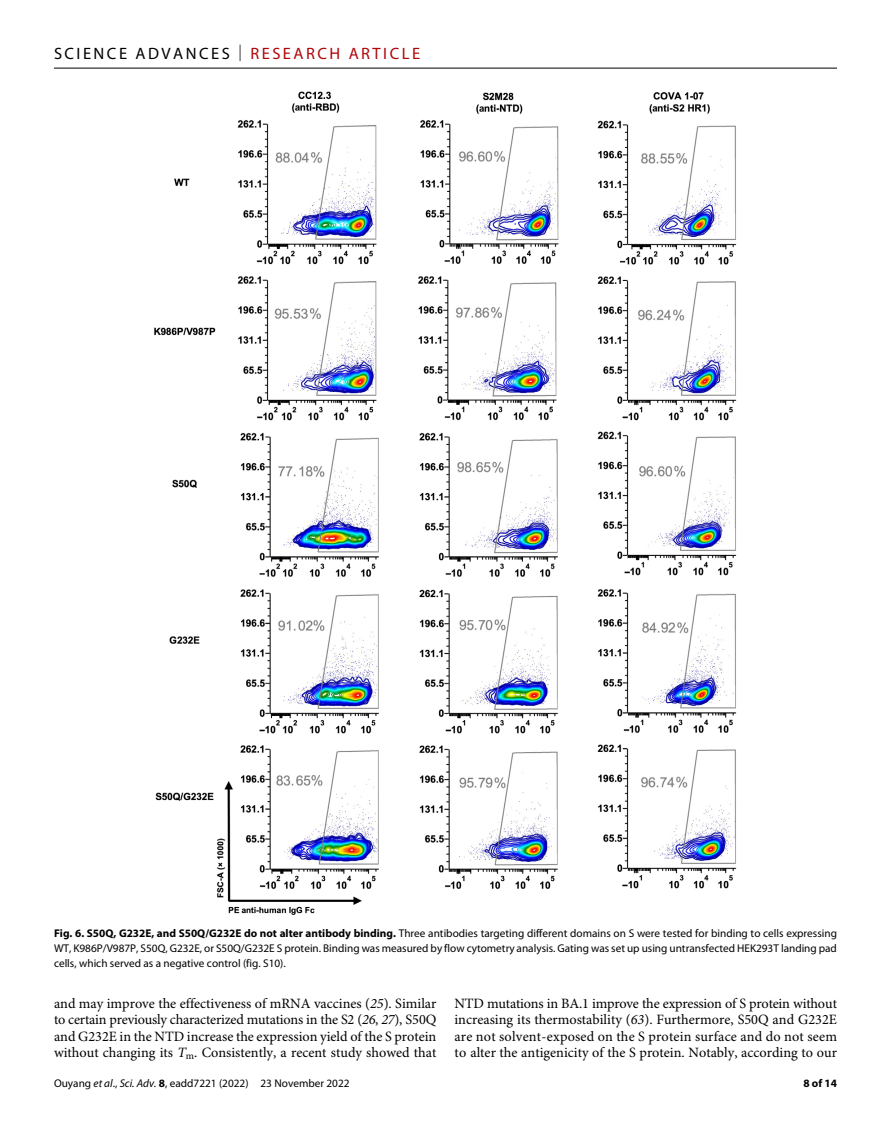
<style>
.page{position:relative;width:891px;height:1134px;background:#fff}
.page>*{position:absolute;margin:0;border:0;box-sizing:border-box;transform-origin:0 0}
.t1{font:16.5px "Myriad Pro";letter-spacing:.15em;color:#000}
.t2{font:14.25px/16.5px "Minion Pro";color:#000;text-align:justify}
.t3{font:11.25px/15px "Myriad Pro";color:#000;text-align:justify}
.t4{font:700 11.25px "Myriad Pro";color:#000}
.s1{font-weight:300}
.s2{color:#b10508}
.s3{font-weight:700}
.s4{font-style:italic}
</style>
<div class="page">
<hr style="left:54px;top:68px;width:783px;height:1px;background:#000">
<img style="left:154px;top:91px;width:583px;height:824px">
<p class="t1" style="left:54px;top:40px;width:368px">SCIENCE ADVANCES <span class="s1">|</span> <span class="s2">RESEARCH ARTICLE</span></p>
<p class="t3" style="left:54px;top:925px;width:785px"><span class="s3">Fig. 6. S50Q, G232E, and S50Q/G232E do not alter antibody binding.</span> Three antibodies targeting different domains on S were tested for binding to cells expressing WT, K986P/V987P, S50Q, G232E, or S50Q/G232E S protein. Binding was measured by flow cytometry analysis. Gating was set up using untransfected HEK293T landing pad cells, which served as a negative control (fig. S10).</p>
<p class="t2" style="left:54px;top:996px;width:384px">and may improve the effectiveness of mRNA vaccines (<span class="s4">25</span>). Similar to certain previously characterized mutations in the S2 (<span class="s4">26</span>, <span class="s4">27</span>), S50Q and G232E in the NTD increase the expression yield of the S protein without changing its <span class="s4">T</span><sub>m</sub>. Consistently, a recent study showed that</p>
<p class="t2" style="left:454px;top:996px;width:384px">NTD mutations in BA.1 improve the expression of S protein without increasing its thermostability (<span class="s4">63</span>). Furthermore, S50Q and G232E are not solvent-exposed on the S protein surface and do not seem to alter the antigenicity of the S protein. Notably, according to our</p>
<p class="t3" style="left:54px;top:1076px;width:297px">Ouyang <span class="s4">et al</span>., <span class="s4">Sci. Adv.</span> <span class="s3">8</span>, eadd7221 (2022) 23 November 2022</p>
<p class="t4" style="left:803px;top:1074px;width:35px">8 of 14</p>
</div>
